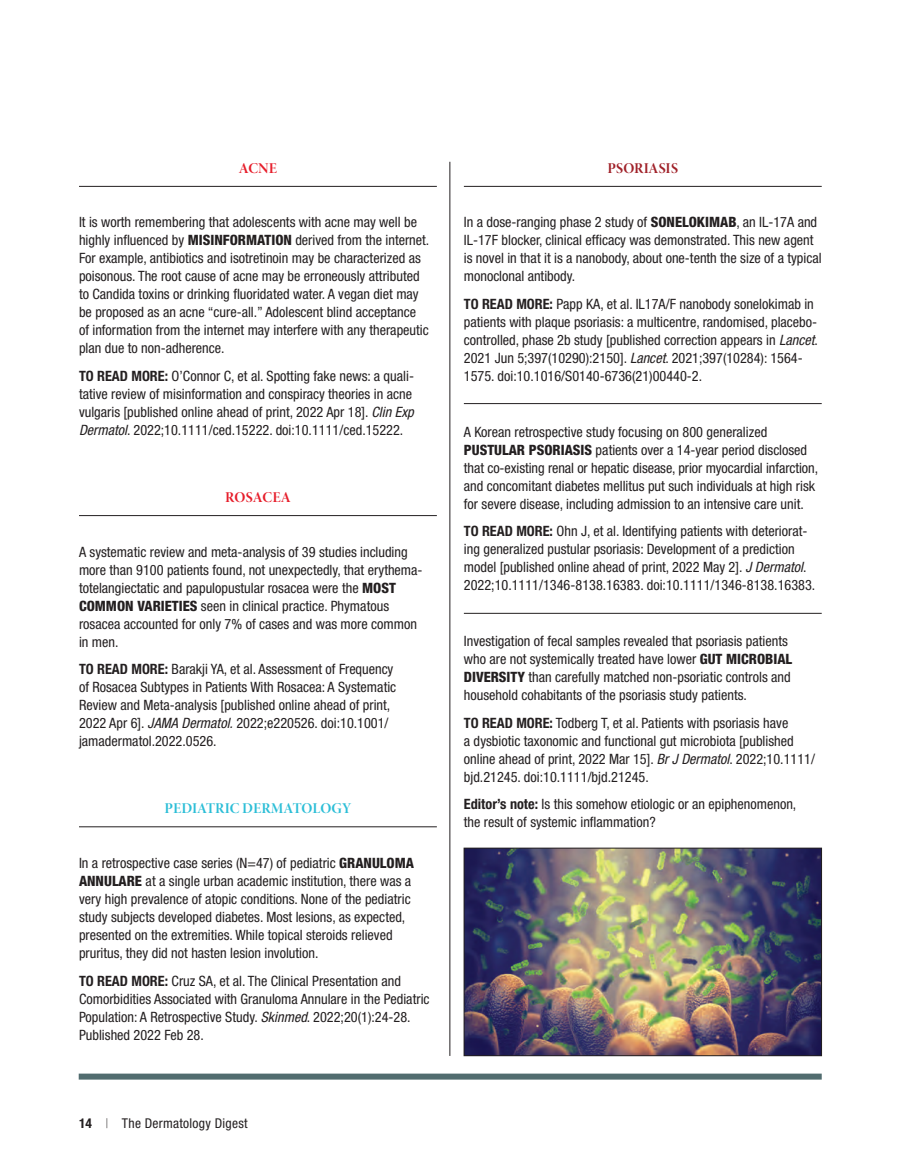
<style>
.page{position:relative;width:905px;height:1176px;background:#fff}
.page>*{position:absolute;margin:0;border:0;box-sizing:border-box;transform-origin:0 0}
.t1{font:15px "Minion Pro Bold Disp";letter-spacing:.005em;color:#2cbed7}
.t2{font:15px "Minion Pro Bold Disp";letter-spacing:.01em;color:#e61d2a}
.t3{font:15px "Minion Pro Bold Disp";letter-spacing:.01em;color:#a02129}
.t4{font:condensed 14.25px/18px "Helvetica Neue LT Std";color:#231f20}
.t5{font:condensed 13.5px "Helvetica Neue LT Std";letter-spacing:.02em;color:#231f20}
.s1{font-weight:800}
.s2{font-weight:700}
.s3{font-style:italic}
.s4{font-weight:100}
</style>
<div class="page">
<div style="left:79px;top:1073px;width:742px;height:6px;background:#516c6f"></div>
<hr style="left:79px;top:186px;width:358px;height:1px;background:#231f20">
<hr style="left:79px;top:515px;width:358px;height:1px;background:#231f20">
<hr style="left:79px;top:826px;width:358px;height:1px;background:#231f20">
<hr style="left:449px;top:162px;width:1px;height:894px;background:#231f20">
<hr style="left:464px;top:186px;width:357px;height:1px;background:#231f20">
<img style="left:466px;top:850px;width:353px;height:204px">
<div style="left:464px;top:848px;width:357px;height:208px;border:1px solid #231f20"></div>
<hr style="left:464px;top:403px;width:357px;height:1px;background:#231f20">
<hr style="left:464px;top:613px;width:357px;height:1px;background:#231f20">
<p class="t2" style="left:239px;top:159px;width:40px">ACNE</p>
<p class="t4" style="left:79px;top:213px;width:352px">It is worth remembering that adolescents with acne may well be highly influenced by <span class="s1">MISINFORMATION</span> derived from the internet.<br>For example, antibiotics and isotretinoin may be characterized as poisonous. The root cause of acne may be erroneously attributed to Candida toxins or drinking fluoridated water. A vegan diet may be proposed as an acne “cure-all.” Adolescent blind acceptance of information from the internet may interfere with any therapeutic plan due to non-adherence.</p>
<p class="t4" style="left:79px;top:367px;width:336px"><span class="s2">TO READ MORE:</span> O’Connor C, et al. Spotting fake news: a quali&shy;tative review of misinformation and conspiracy theories in acne vulgaris [published online ahead of print, 2022 Apr 18]. <span class="s3">Clin Exp Dermatol</span>. 2022;10.1111/ced.15222. doi:10.1111/ced.15222.</p>
<p class="t2" style="left:225px;top:488px;width:67px">ROSACEA</p>
<p class="t4" style="left:79px;top:542px;width:343px">A systematic review and meta-analysis of 39 studies including more than 9100 patients found, not unexpectedly, that erythema&shy;totelangiectatic and papulopustular rosacea were the <span class="s1">MOST COMMON VARIETIES</span> seen in clinical practice. Phymatous rosacea accounted for only 7% of cases and was more common in men.</p>
<p class="t4" style="left:79px;top:660px;width:319px"><span class="s2">TO READ MORE:</span> Barakji YA, et al. Assessment of Frequency of Rosacea Subtypes in Patients With Rosacea: A Systematic Review and Meta-analysis [published online ahead of print, 2022 Apr 6]. <span class="s3">JAMA Dermatol.</span> 2022;e220526. doi:10.1001/ jamadermatol.2022.0526.</p>
<p class="t1" style="left:165px;top:799px;width:188px">PEDIATRIC DERMATOLOGY</p>
<p class="t4" style="left:79px;top:854px;width:336px">In a retrospective case series (N=47) of pediatric <span class="s1">GRANULOMA ANNULARE</span> at a single urban academic institution, there was a very high prevalence of atopic conditions. None of the pediatric study subjects developed diabetes. Most lesions, as expected, presented on the extremities. While topical steroids relieved pruritus, they did not hasten lesion involution.</p>
<p class="t4" style="left:79px;top:971px;width:352px"><span class="s2">TO READ MORE:</span> Cruz SA, et al. The Clinical Presentation and Comorbidities Associated with Granuloma Annulare in the Pediatric Population: A Retrospective Study. <span class="s3">Skinmed</span>. 2022;20(1):24-28.<br>Published 2022 Feb 28.</p>
<p class="t5" style="left:79px;top:1115px;width:170px"><span class="s2">14</span> <span class="s4">|</span> The Dermatology Digest</p>
<p class="t3" style="left:607px;top:159px;width:72px">PSORIASIS</p>
<p class="t4" style="left:464px;top:213px;width:359px">In a dose-ranging phase 2 study of <span class="s1">SONELOKIMAB</span>, an IL-17A and IL-17F blocker, clinical efficacy was demonstrated. This new agent is novel in that it is a nanobody, about one-tenth the size of a typical monoclonal antibody.</p>
<p class="t4" style="left:464px;top:295px;width:355px"><span class="s2">TO READ MORE:</span> Papp KA, et al. IL17A/F nanobody sonelokimab in patients with plaque psoriasis: a multicentre, randomised, placebo&shy;controlled, phase 2b study [published correction appears in <span class="s3">Lancet</span>.<br>2021 Jun 5;397(10290):2150]. <span class="s3">Lancet</span>. 2021;397(10284): 1564- 1575. doi:10.1016/S0140-6736(21)00440-2.</p>
<p class="t4" style="left:464px;top:422px;width:356px">A Korean retrospective study focusing on 800 generalized <span class="s1">PUSTULAR PSORIASIS</span> patients over a 14-year period disclosed that co-existing renal or hepatic disease, prior myocardial infarction, and concomitant diabetes mellitus put such individuals at high risk for severe disease, including admission to an intensive care unit.</p>
<p class="t4" style="left:464px;top:522px;width:353px"><span class="s2">TO READ MORE:</span> Ohn J, et al. Identifying patients with deteriorat&shy;ing generalized pustular psoriasis: Development of a prediction model [published online ahead of print, 2022 May 2]. <span class="s3">J Dermatol</span>.<br>2022;10.1111/1346-8138.16383. doi:10.1111/1346-8138.16383.</p>
<p class="t4" style="left:464px;top:632px;width:330px">Investigation of fecal samples revealed that psoriasis patients who are not systemically treated have lower <span class="s1">GUT MICROBIAL DIVERSITY</span> than carefully matched non-psoriatic controls and household cohabitants of the psoriasis study patients.</p>
<p class="t4" style="left:464px;top:713px;width:353px"><span class="s2">TO READ MORE:</span> Todberg T, et al. Patients with psoriasis have<br>a dysbiotic taxonomic and functional gut microbiota [published online ahead of print, 2022 Mar 15]. <span class="s3">Br J Dermatol</span>. 2022;10.1111/ bjd.21245. doi:10.1111/bjd.21245.</p>
<p class="t4" style="left:464px;top:795px;width:334px"><span class="s2">Editor’s note:</span> Is this somehow etiologic or an epiphenomenon, the result of systemic inflammation?</p>
</div>
